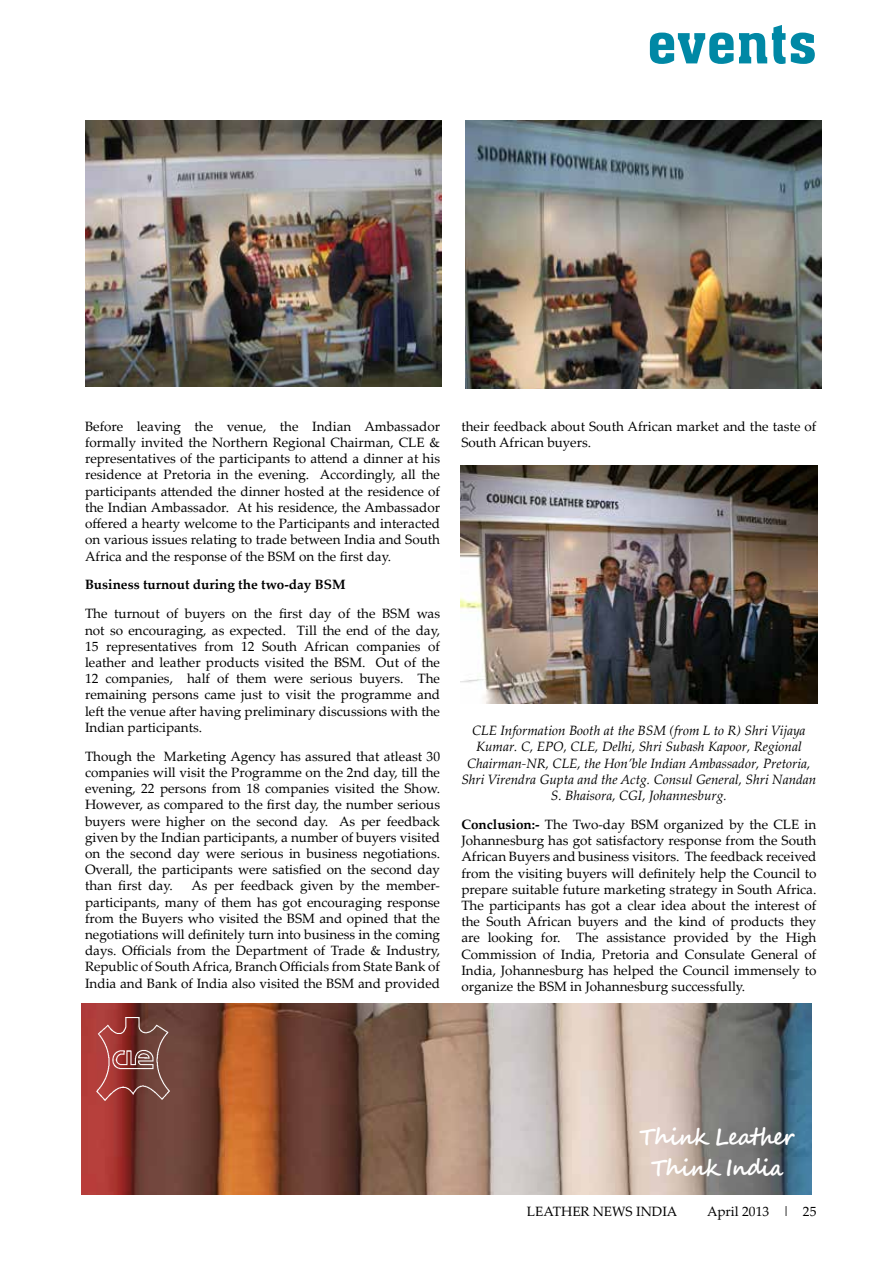
<style>
.page{position:relative;width:893px;height:1263px;background:#fff}
.page>*{position:absolute;margin:0;border:0;box-sizing:border-box;transform-origin:0 0}
.t1{font:55.5px "Aachen BT";letter-spacing:.01em;color:#0088a5}
.t2{font:700 22.95px/30.6px "Segoe Script";letter-spacing:-.04em;color:#fff;text-align:center;scale:.92 1}
.t3{font:13.5px/16.2px "Palatino Linotype";color:#000;text-align:justify}
.t4{font:italic 13.5px/16.2px "Palatino Linotype";color:#000;text-align:center}
.t5{font:700 13.5px "Palatino Linotype";color:#000}
.s1{font-weight:700}
</style>
<div class="page">
<img style="left:85px;top:120px;width:356px;height:266px">
<img style="left:461px;top:466px;width:356px;height:237px">
<img style="left:466px;top:120px;width:356px;height:268px">
<img style="left:82px;top:1003px;width:729px;height:192px">
<img style="left:96px;top:1017px;width:73px;height:83px">
<h1 class="t1" style="left:647px;top:8px;width:171px">events</h1>
<p class="t3" style="left:85px;top:418px;width:357px">Before leaving the venue, the Indian Ambassador formally invited the Northern Regional Chairman, CLE &amp; representatives of the participants to attend a dinner at his residence at Pretoria in the evening. Accordingly, all the participants attended the dinner hosted at the residence of the Indian Ambassador. At his residence, the Ambassador offered a hearty welcome to the Participants and interacted on various issues relating to trade between India and South Africa and the response of the BSM on the first day.</p>
<p class="t5" style="left:85px;top:575px;width:262px">Business turnout during the two-day BSM</p>
<p class="t3" style="left:85px;top:605px;width:357px">The turnout of buyers on the first day of the BSM was not so encouraging, as expected. Till the end of the day, 15 representatives from 12 South African companies of leather and leather products visited the BSM. Out of the 12 companies, half of them were serious buyers. The remaining persons came just to visit the programme and left the venue after having preliminary discussions with the Indian participants.</p>
<p class="t3" style="left:85px;top:747px;width:357px">Though the Marketing Agency has assured that atleast 30 companies will visit the Programme on the 2nd day, till the evening, 22 persons from 18 companies visited the Show.<br>However, as compared to the first day, the number serious buyers were higher on the second day. As per feedback given by the Indian participants, a number of buyers visited on the second day were serious in business negotiations.<br>Overall, the participants were satisfied on the second day than first day.</p>
<p class="t3" style="left:85px;top:877px;width:357px;text-indent:106px">As per feedback given by the member&shy;participants, many of them has got encouraging response from the Buyers who visited the BSM and opined that the negotiations will definitely turn into business in the coming days. Officials from the Department of Trade &amp; Industry, Republic of South Africa, Branch Officials from State Bank of India and Bank of India also visited the BSM and provided</p>
<p class="t3" style="left:461px;top:418px;width:357px">their feedback about South African market and the taste of<br>South African buyers.</p>
<p class="t4" style="left:461px;top:722px;width:357px">CLE Information Booth at the BSM (from L to R) Shri Vijaya Kumar. C, EPO, CLE, Delhi, Shri Subash Kapoor, Regional Chairman-NR, CLE, the Hon’ble Indian Ambassador, Pretoria, Shri Virendra Gupta and the Actg. Consul General, Shri Nandan S. Bhaisora, CGI, Johannesburg.</p>
<p class="t3" style="left:461px;top:816px;width:357px"><span class="s1">Conclusion:-</span> The Two-day BSM organized by the CLE in Johannesburg has got satisfactory response from the South African Buyers and business visitors. The feedback received from the visiting buyers will definitely help the Council to prepare suitable future marketing strategy in South Africa.<br>The participants has got a clear idea about the interest of the South African buyers and the kind of products they are looking for. The assistance provided by the High Commission of India, Pretoria and Consulate General of India, Johannesburg has helped the Council immensely to organize the BSM in Johannesburg successfully.</p>
<h2 class="t2" style="left:640px;top:1122px;width:170px">Think Leather<br>Think India</h2>
<p class="t3" style="left:527px;top:1203px;width:144px">Leather News India</p>
<p class="t3" style="left:707px;top:1203px;width:111px">April 2013 | 25</p>
</div>
